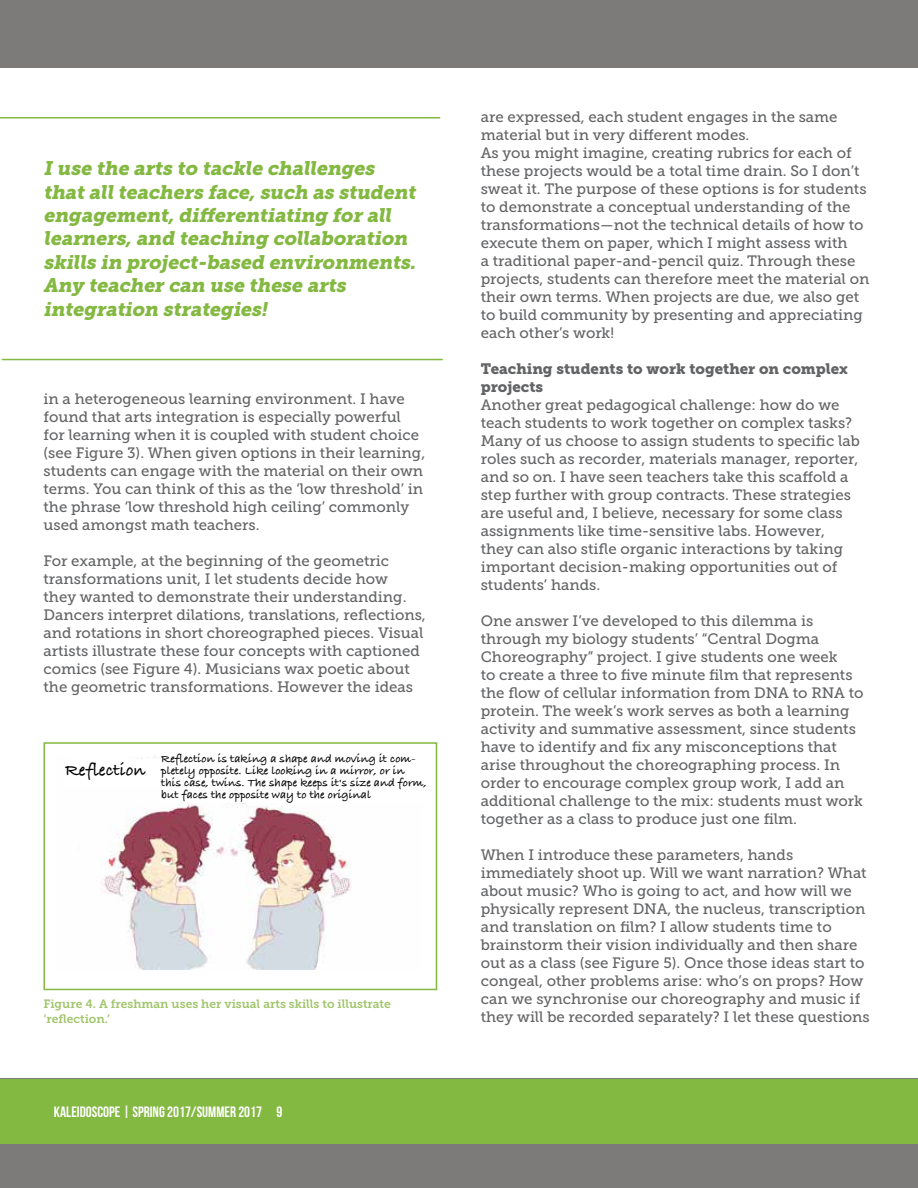
<style>
.page{position:relative;width:918px;height:1188px;background:#fff}
.page>*{position:absolute;margin:0;border:0;box-sizing:border-box;transform-origin:0 0}
.t1{font:italic 19.5px/23.4px "Museo Slab 900";color:#83b841}
.t2{font:700 18px "Bradley Hand ITCTT";color:#000}
.t3{font:15px/18px "Museo Slab 500";color:#636466}
.t4{font:15px/18px "Museo Slab 900";color:#636466}
.t5{font:15px "Bebas Neue";color:#fff}
.t6{font:700 12px/12px "Bradley Hand ITCTT";color:#000}
.t7{font:12px/14.4px "Museo Slab 700";color:#a1c56b}
</style>
<div class="page">
<img style="left:100px;top:756px;width:251px;height:213px">
<div style="left:44px;top:742px;width:393px;height:248px;border:2px solid #83b841"></div>
<div style="left:0;top:0;width:918px;height:68px;background:#7c7b7a"></div>
<div style="left:0;top:1078px;width:918px;height:110px;background:#7c7b7a"></div>
<div style="left:0;top:1079px;width:918px;height:65px;background:#83b841"></div>
<hr style="left:0;top:117px;width:440px;height:1px;background:#83b841">
<hr style="left:2px;top:359px;width:441px;height:1px;background:#83b841">
<div style="left:65px;top:760px;width:141px;height:27px;background:#fff"></div>
<div style="left:161px;top:752px;width:266px;height:51px;background:#fff"></div>
<p class="t1" style="left:44px;top:157px;width:378px">I use the arts to tackle challenges that allteachers face,such as student engagement,differentiating for all learners,and teaching collaboration skills in project-based environments.<br>Any teacher can use these arts integration strategies!</p>
<p class="t3" style="left:44px;top:390px;width:383px">in a heterogeneous learning environment. I have found that arts integration is especially powerful for learning when it is coupled with student choice (see Figure 3). When given options in their learning, students can engage with the material on their own terms. You can think of this as the ‘low threshold’ in the phrase ‘low threshold high ceiling’ commonly used amongst math teachers.</p>
<p class="t3" style="left:44px;top:552px;width:384px">For example, at the beginning of the geometric transformations unit, I let students decide how<br>they wanted to demonstrate their understanding.<br>Dancers interpret dilations, translations, reflections, and rotations in short choreographed pieces. Visual artists illustrate these four concepts with captioned comics (see Figure 4). Musicians wax poetic about the geometric transformations. However the ideas</p>
<p class="t2" style="left:65px;top:756px;width:82px">Reflection</p>
<p class="t6" style="left:161px;top:752px;width:267px">Reflection is taking a shape and moving it com&shy;pletely opposite. Like looking in a mirror, or in this case, twins. The shape keeps it's size and form, but faces the opposite way to the original</p>
<p class="t7" style="left:44px;top:997px;width:349px">Figure 4. A freshman uses her visual arts skills to illustrate ‘reflection.’</p>
<p class="t5" style="left:54px;top:1104px;width:230px">KALEIDOSCOPE | SPRING 2017/SUMMER 2017 9</p>
<p class="t3" style="left:481px;top:108px;width:390px">are expressed, each student engages in the same material but in very different modes.<br>As you might imagine, creating rubrics for each of these projects would be a total time drain. So I don’t sweat it. The purpose of these options is for students to demonstrate a conceptual understanding of the transformations—not the technical details of how to execute them on paper, which I might assess with<br>a traditional paper-and-pencil quiz. Through these projects, students can therefore meet the material on their own terms. When projects are due, we also get to build community by presenting and appreciating each other’s work!</p>
<p class="t4" style="left:481px;top:360px;width:369px">Teaching students to work together on complex projects</p>
<p class="t3" style="left:481px;top:396px;width:381px">Another great pedagogical challenge: how do we teach students to work together on complex tasks?<br>Many of us choose to assign students to specific lab roles such as recorder, materials manager, reporter, and so on. I have seen teachers take this scaffold a step further with group contracts. These strategies are useful and, I believe, necessary for some class assignments like time-sensitive labs. However, they can also stifle organic interactions by taking important decision-making opportunities out of students’ hands.</p>
<p class="t3" style="left:481px;top:612px;width:384px">One answer I’ve developed to this dilemma is through my biology students’ “Central Dogma Choreography” project. I give students one week<br>to create a three to five minute film that represents the flow of cellular information from DNA to RNA to protein. The week’s work serves as both a learning activity and summative assessment, since students have to identify and fix any misconceptions that arise throughout the choreographing process. In order to encourage complex group work, I add an additional challenge to the mix: students must work together as a class to produce just one film.</p>
<p class="t3" style="left:481px;top:846px;width:391px">When I introduce these parameters, hands immediately shoot up. Will we want narration? What about music? Who is going to act, and how will we physically represent DNA, the nucleus, transcription and translation on film? I allow students time to brainstorm their vision individually and then share out as a class (see Figure 5). Once those ideas start to congeal, other problems arise: who’s on props? How can we synchronise our choreography and music if they will be recorded separately? I let these questions</p>
</div>
